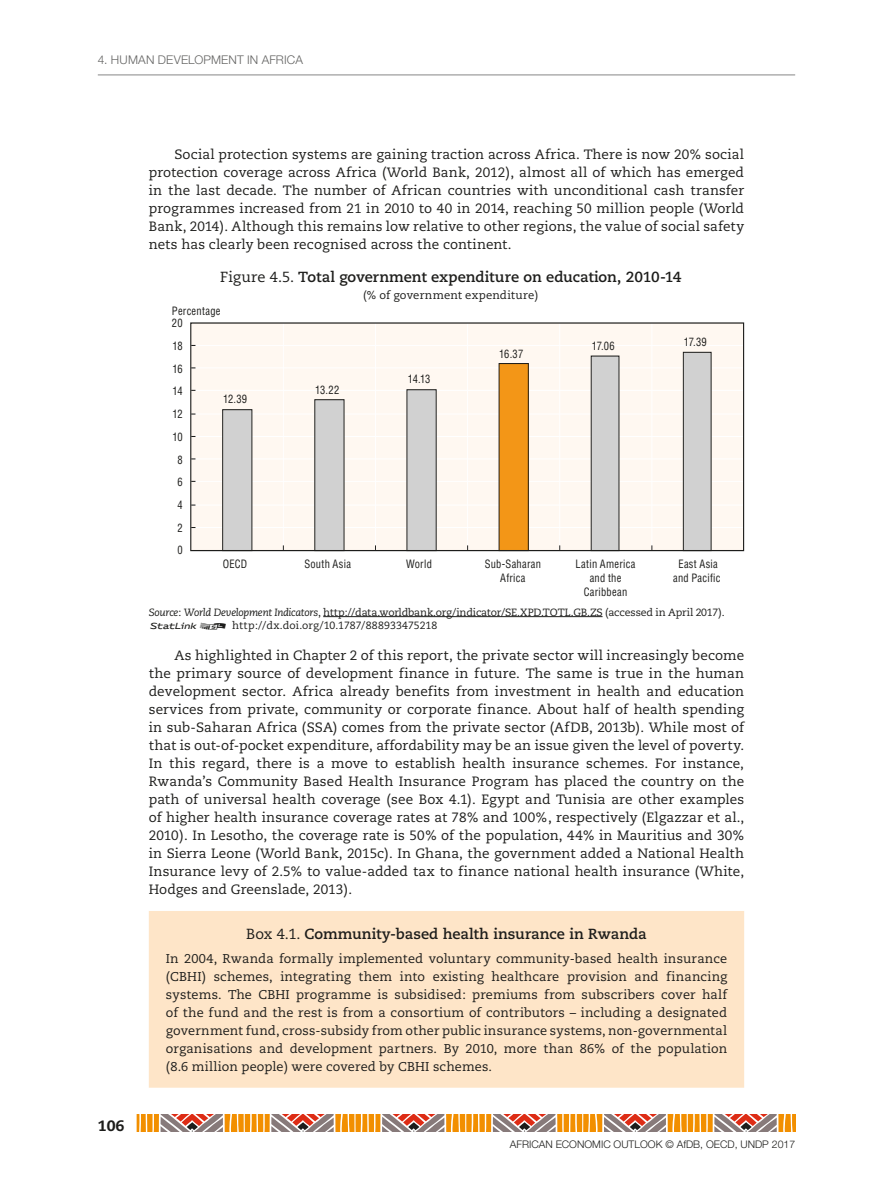
<style>
.page{position:relative;width:893px;height:1191px;background:#fff}
.page>*{position:absolute;margin:0;border:0;box-sizing:border-box;transform-origin:0 0}
.t1{font:800 15px "Caecilia";color:#1d1d1b}
.t2{font:700 14.7px "Caecilia";color:#1d1d1b}
.Texte_normal{font:13.5px/18px "Caecilia";letter-spacing:.005em;color:#1d1d1b;text-align:justify}
.Box_text{font:12.75px/18px "Caecilia";letter-spacing:.01em;color:#1d1d1b;text-align:justify}
.t3{font:300 12px "Helvetica Neue";letter-spacing:.015em;color:#646463}
.t4{font:condensed 11.25px/13.6px "Helvetica";letter-spacing:.025em;color:#1d1d1b;text-align:center;scale:.93 1}
.Figure_subtitle{font:11.25px "Caecilia";letter-spacing:.015em;color:#1d1d1b}
.Figure_source{font:10.5px "Caecilia";letter-spacing:-.015em;color:#1d1d1b}
.t5{font:300 10.5px "Helvetica Neue";color:#1d1d1b}
.Statlink{font:10.5px "Caecilia";letter-spacing:.01em;color:#1d1d1b}
.s1{font-weight:400}
.s2{font-style:italic}
.s3{font-family:"Stat Link"}
</style>
<div class="page">
<hr style="left:98px;top:75px;width:697px;height:1px;background:#878787">
<svg style="left:137px;top:1114px;width:658px;height:17px;background:#d09664"></svg>
<hr style="left:323px;top:616px;width:280px;height:1px;background:#1d1d1b">
<div style="left:191px;top:323px;width:553px;height:227px;background:#fff8f1"></div>
<hr style="left:191px;top:527px;width:553px;height:1px;background:#fff">
<hr style="left:191px;top:504px;width:553px;height:1px;background:#fff">
<hr style="left:191px;top:481px;width:553px;height:1px;background:#fff">
<hr style="left:191px;top:458px;width:553px;height:1px;background:#fff">
<hr style="left:191px;top:436px;width:553px;height:1px;background:#fff">
<hr style="left:191px;top:414px;width:553px;height:1px;background:#fff">
<hr style="left:191px;top:390px;width:553px;height:1px;background:#fff">
<hr style="left:191px;top:367px;width:553px;height:1px;background:#fff">
<hr style="left:191px;top:345px;width:553px;height:1px;background:#fff">
<hr style="left:283px;top:323px;width:1px;height:227px;background:#fff">
<hr style="left:375px;top:323px;width:1px;height:227px;background:#fff">
<hr style="left:467px;top:323px;width:1px;height:227px;background:#fff">
<hr style="left:559px;top:323px;width:1px;height:227px;background:#fff">
<hr style="left:651px;top:323px;width:1px;height:227px;background:#fff">
<svg style="left:222px;top:351px;width:490px;height:198px"></svg>
<div style="left:190px;top:322px;width:554px;height:229px;border:1px solid #1d1d1b"></div>
<div style="left:149px;top:911px;width:595px;height:176px;background:#fee5c8"></div>
<p class="t3" style="left:98px;top:52px;width:207px">4. HUMAN DEVELOPMENT IN AFRICA</p>
<p class="Texte_normal" style="left:149px;top:145px;width:597px;text-indent:26px">Social protection systems are gaining traction across Africa. There is now 20% social protection coverage across Africa (World Bank, 2012), almost all of which has emerged in the last decade. The number of African countries with unconditional cash transfer programmes increased from 21 in 2010 to 40 in 2014, reaching 50 million people (World Bank, 2014). Although this remains low relative to other regions, the value of social safety nets has clearly been recognised across the continent.</p>
<p class="t2" style="left:220px;top:268px;width:463px"><span class="s1">Figure 4.5.</span> Total government expenditure on education, 2010-14</p>
<p class="Figure_subtitle" style="left:363px;top:288px;width:177px">(% of government expenditure)</p>
<p class="t4" style="left:172px;top:304px;width:54px">Percentage</p>
<p class="t4" style="left:172px;top:316px;width:13px">20</p>
<p class="t4" style="left:172px;top:339px;width:13px">18</p>
<p class="t4" style="left:172px;top:361px;width:13px">16</p>
<p class="t4" style="left:172px;top:384px;width:13px">14</p>
<p class="t4" style="left:172px;top:407px;width:12px">12</p>
<p class="t4" style="left:172px;top:430px;width:13px">10</p>
<p class="t4" style="left:177px;top:452px;width:7px">8</p>
<p class="t4" style="left:177px;top:475px;width:7px">6</p>
<p class="t4" style="left:177px;top:498px;width:7px">4</p>
<p class="t4" style="left:177px;top:520px;width:7px">2</p>
<p class="t4" style="left:177px;top:543px;width:7px">0</p>
<p class="t4" style="left:223px;top:392px;width:27px">12.39</p>
<p class="t4" style="left:315px;top:382px;width:28px">13.22</p>
<p class="t4" style="left:408px;top:372px;width:26px">14.13</p>
<p class="t4" style="left:499px;top:347px;width:27px">16.37</p>
<p class="t4" style="left:592px;top:339px;width:26px">17.06</p>
<p class="t4" style="left:684px;top:335px;width:26px">17.39</p>
<p class="t4" style="left:223px;top:557px;width:28px">OECD</p>
<p class="t4" style="left:304px;top:557px;width:52px">South Asia</p>
<p class="t4" style="left:406px;top:557px;width:29px">World</p>
<p class="t4" style="left:485px;top:557px;width:62px">Sub-Saharan<br>Africa</p>
<p class="t4" style="left:576px;top:557px;width:66px">Latin America and the<br>Caribbean</p>
<p class="t4" style="left:673px;top:557px;width:52px">East Asia and Pacific</p>
<p class="t1" style="left:98px;top:1116px;width:28px">106</p>
<p class="Figure_source" style="left:149px;top:606px;width:577px"><span class="s2">Source</span>: <span class="s2">World Development Indicators</span>, http://data.worldbank.org/indicator/SE.XPD.TOTL.GB.ZS (accessed in April 2017).</p>
<p class="Statlink" style="left:149px;top:619px;width:290px"><span class="s3">12</span> http://dx.doi.org/10.1787/888933475218</p>
<p class="Texte_normal" style="left:149px;top:646px;width:597px;text-indent:26px">As highlighted in Chapter 2 of this report, the private sector will increasingly become the primary source of development finance in future. The same is true in the human development sector. Africa already benefits from investment in health and education services from private, community or corporate finance. About half of health spending in sub-Saharan Africa (SSA) comes from the private sector (AfDB, 2013b). While most of that is out-of-pocket expenditure, affordability may be an issue given the level of poverty.<br>In this regard, there is a move to establish health insurance schemes. For instance, Rwanda’s Community Based Health Insurance Program has placed the country on the path of universal health coverage (see Box 4.1). Egypt and Tunisia are other examples of higher health insurance coverage rates at 78% and 100%, respectively (Elgazzar et al., 2010). In Lesotho, the coverage rate is 50% of the population, 44% in Mauritius and 30% in Sierra Leone (World Bank, 2015c). In Ghana, the government added a National Health Insurance levy of 2.5% to value-added tax to finance national health insurance (White, Hodges and Greenslade, 2013).</p>
<p class="t2" style="left:246px;top:925px;width:402px"><span class="s1">Box 4.1.</span> Community-based health insurance in Rwanda</p>
<p class="Box_text" style="left:166px;top:949px;width:563px">In 2004, Rwanda formally implemented voluntary community-based health insurance (CBHI) schemes, integrating them into existing healthcare provision and financing systems. The CBHI programme is subsidised: premiums from subscribers cover half of the fund and the rest is from a consortium of contributors – including a designated government fund, cross-subsidy from other public insurance systems, non-governmental organisations and development partners. By 2010, more than 86% of the population (8.6 million people) were covered by CBHI schemes.</p>
<p class="t5" style="left:510px;top:1138px;width:8px">AFRICAN</p>
<p class="t5" style="left:556px;top:1138px;width:8px">ECONOMIC</p>
<p class="t5" style="left:614px;top:1138px;width:8px">OUTLOO</p>
<p class="t5" style="left:656px;top:1138px;width:59px">K © AFDB, OECD</p>
<p class="t5" style="left:735px;top:1138px;width:14px">, UNDP</p>
<p class="t5" style="left:772px;top:1138px;width:25px">2017</p>
</div>
